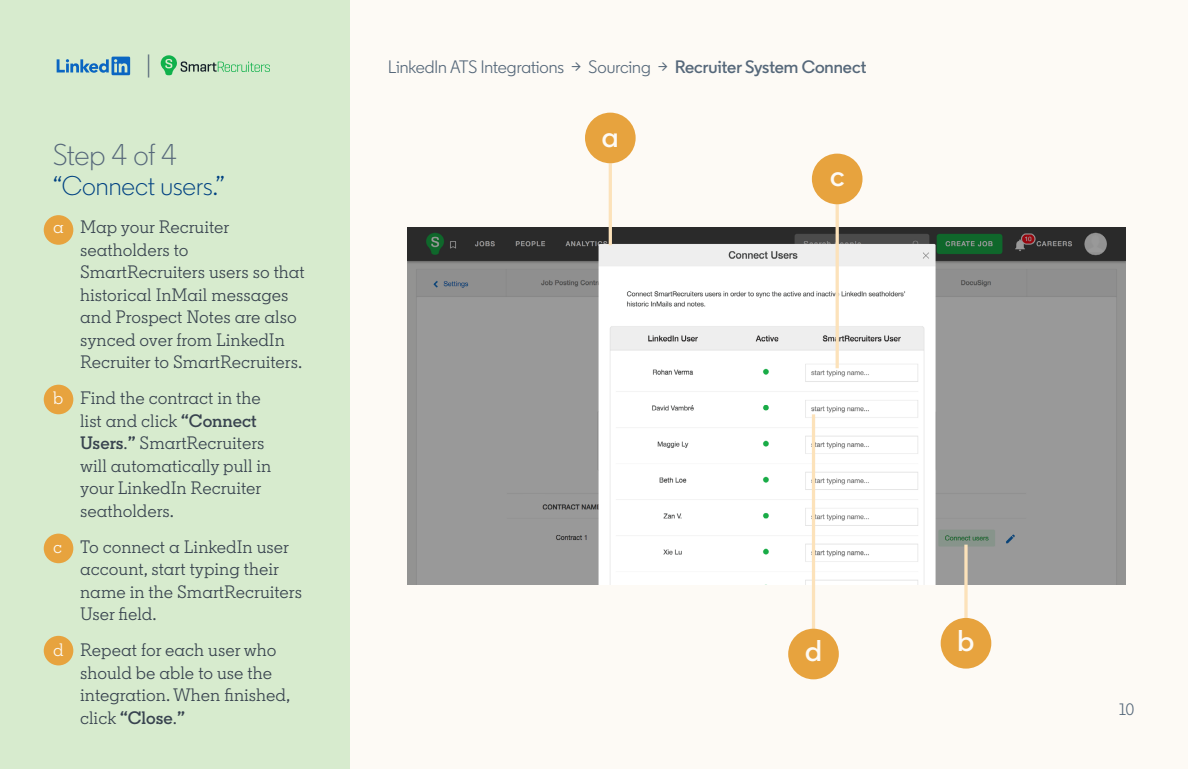
<style>
.page{position:relative;width:1188px;height:769px;background:#fdfaf5}
.page>*{position:absolute;margin:0;border:0;box-sizing:border-box;transform-origin:0 0}
.t1{font:300 30px "Community";letter-spacing:-.01em;color:#56687a}
.t2{font:600 30px "Community";color:#fdfaf5}
.t3{font:300 27px "Community";color:#004182}
.t4{font:300 27px "Community";color:#56687a}
.t5{font:18px/22.5px "Community Slab";color:#38434f}
.t6{font:18px "Community";color:#56687a}
.t7{font:16.5px "Community";color:#56687a}
.s1{font-weight:600}
.s2{color:#fdfaf5}
</style>
<div class="page">
<div style="left:0;top:0;width:350px;height:769px;background:#d7ebce"></div>
<svg style="left:57px;top:57px;width:73px;height:18px"></svg>
<svg style="left:161px;top:55px;width:109px;height:20px"></svg>
<img style="left:408px;top:227px;width:717px;height:357px">
<div style="left:44px;top:215px;width:29px;height:30px;background:#e7a33e;border-radius:50%"></div>
<div style="left:44px;top:385px;width:29px;height:29px;background:#e7a33e;border-radius:50%"></div>
<div style="left:44px;top:533px;width:29px;height:30px;background:#e7a33e;border-radius:50%"></div>
<div style="left:44px;top:636px;width:29px;height:29px;background:#e7a33e;border-radius:50%"></div>
<hr style="left:609px;top:163px;width:3px;height:82px;background:#fce2ba">
<svg style="left:964px;top:544px;width:4px;height:74px"></svg>
<div style="left:585px;top:113px;width:51px;height:50px;background:#e7a33e;border-radius:50%"></div>
<div style="left:941px;top:618px;width:50px;height:50px;background:#e7a33e;border-radius:50%"></div>
<hr style="left:836px;top:160px;width:3px;height:208px;background:#fce2ba">
<hr style="left:812px;top:414px;width:3px;height:225px;background:#fce2ba">
<div style="left:812px;top:154px;width:51px;height:50px;background:#e7a33e;border-radius:50%"></div>
<div style="left:788px;top:628px;width:51px;height:51px;background:#e7a33e;border-radius:50%"></div>
<h2 class="t4" style="left:146px;top:49px;width:7px">|</h2>
<p class="t6" style="left:388px;top:55px;width:480px">LinkedIn ATS Integrations → Sourcing → <span class="s1">Recruiter System Connect</span></p>
<p class="t1" style="left:53px;top:137px;width:125px">Step 4 of 4</p>
<p class="t3" style="left:53px;top:169px;width:173px">“Connect users.”</p>
<p class="t5" style="left:80px;top:216px;width:226px;text-indent:-27px"><span class="s2">a</span> Map your Recruiter seatholders to<br>SmartRecruiters users so that historical InMail messages and Prospect Notes are also synced over from LinkedIn<br>Recruiter to SmartRecruiters.</p>
<p class="t5" style="left:80px;top:387px;width:193px;text-indent:-27px"><span class="s2">b</span> Find the contract in the list and click <span class="s1">“Connect<br>Users</span>.<span class="s1">”</span> SmartRecruiters will automatically pull in your LinkedIn Recruiter seatholders.</p>
<p class="t5" style="left:80px;top:535px;width:223px;text-indent:-27px"><span class="s2">c</span> To connect a LinkedIn user account, start typing their name in the SmartRecruiters<br>User field.</p>
<p class="t5" style="left:80px;top:639px;width:212px;text-indent:-27px"><span class="s2">d</span> Repeat for each user who should be able to use the integration. When finished, click <span class="s1">“Close</span>.<span class="s1">”</span></p>
<p class="t2" style="left:602px;top:118px;width:18px">a</p>
<p class="t2" style="left:830px;top:157px;width:16px">c</p>
<p class="t2" style="left:805px;top:632px;width:18px">d</p>
<p class="t2" style="left:958px;top:621px;width:18px">b</p>
<p class="t7" style="left:1119px;top:699px;width:17px">10</p>
</div>
